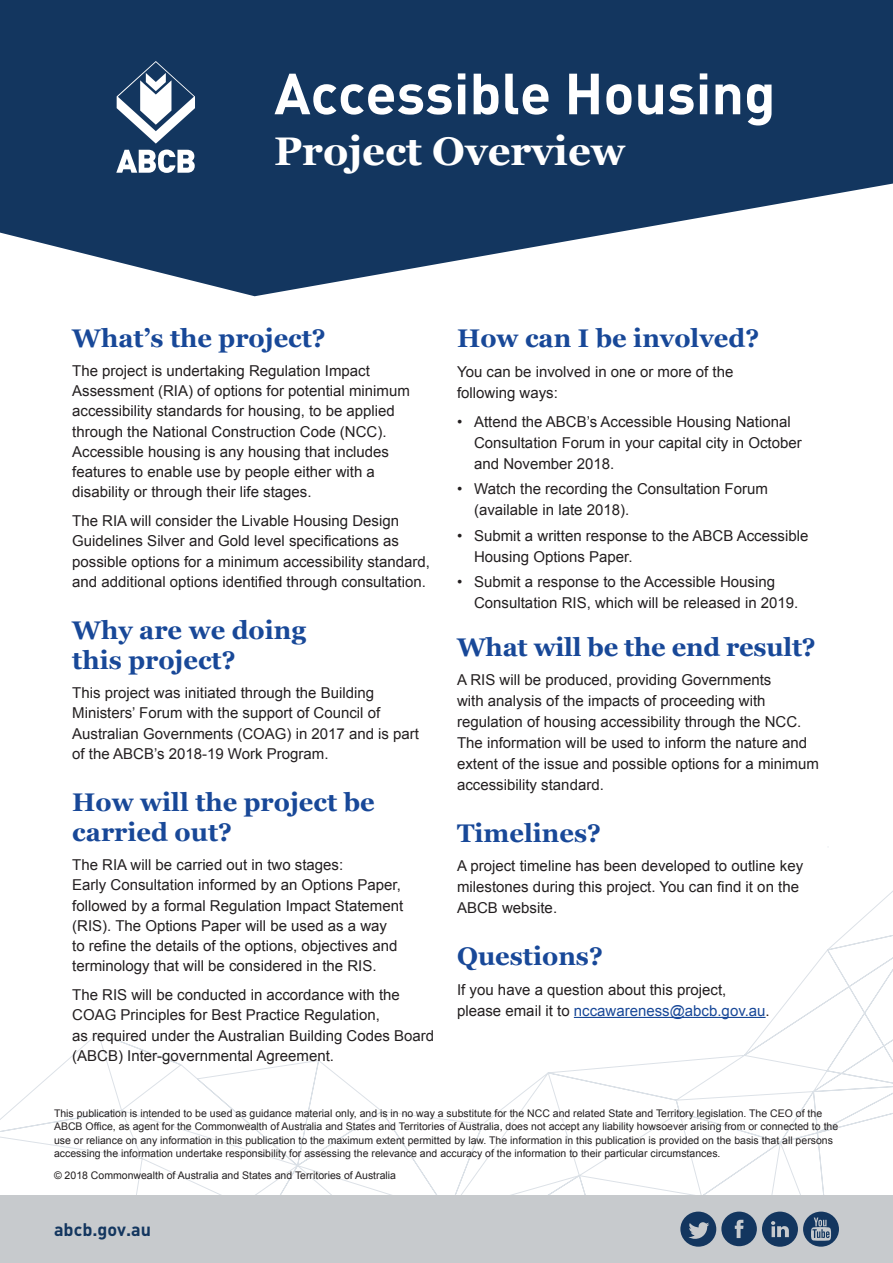
<style>
.page{position:relative;width:893px;height:1263px;background:#fff}
.page>*{position:absolute;margin:0;border:0;box-sizing:border-box;transform-origin:0 0}
.t1{font:700 57px "DIN";color:#fff}
.t2{font:700 39.9px "Georgia";color:#fff}
.t3{font:700 25.5px/30.6px "Georgia";color:#184898}
.t4{font:700 18px "DIN";color:#13365f}
.t5{font:15px/20.2px "Arial";color:#231f20}
.t6{font:10.5px/13.5px "Arial";color:#231f20}
.s1{color:#184898}
</style>
<div class="page">
<svg style="left:0;top:891px;width:893px;height:304px"></svg>
<div style="left:0;top:1195px;width:893px;height:68px;background:#c7cacd"></div>
<hr style="left:574px;top:1017px;width:192px;height:1px;background:#184898">
<svg style="left:0;top:0;width:893px;height:296px;fill:#13365f"></svg>
<svg style="left:117px;top:61px;width:78px;height:83px"></svg>
<svg style="left:116px;top:150px;width:79px;height:23px"></svg>
<svg style="left:680px;top:1211px;width:159px;height:36px"></svg>
<h1 class="t1" style="left:274px;top:56px;width:503px">Accessible Housing</h1>
<h2 class="t2" style="left:274px;top:121px;width:353px">Project Overview</h2>
<h3 class="t3" style="left:72px;top:322px;width:255px">What’s the project?</h3>
<p class="t5" style="left:72px;top:361px;width:339px">The project is undertaking Regulation Impact Assessment (RIA) of options for potential minimum accessibility standards for housing, to be applied through the National Construction Code (NCC).<br>Accessible housing is any housing that includes features to enable use by people either with a disability or through their life stages.</p>
<p class="t5" style="left:72px;top:511px;width:704px">The RIA will consider the Livable Housing Design<br>Guidelines Silver and Gold level specifications as<br>possible options for a minimum accessibility standard,<br>and additional options identified through consultation. • Submit a response to the Accessible Housing</p>
<h3 class="t3" style="left:72px;top:613px;width:235px">Why are we doing this project?</h3>
<p class="t5" style="left:72px;top:683px;width:348px">This project was initiated through the Building Ministers’ Forum with the support of Council of Australian Governments (COAG) in 2017 and is part of the ABCB’s 2018-19 Work Program.</p>
<h3 class="t3" style="left:72px;top:785px;width:304px">How will the project be carried out?</h3>
<p class="t5" style="left:72px;top:855px;width:332px">The RIA will be carried out in two stages:<br>Early Consultation informed by an Options Paper, followed by a formal Regulation Impact Statement (RIS). The Options Paper will be used as a way to refine the details of the options, objectives and terminology that will be considered in the RIS.</p>
<p class="t5" style="left:72px;top:985px;width:363px">The RIS will be conducted in accordance with the COAG Principles for Best Practice Regulation,<br>as required under the Australian Building Codes Board (ABCB) Inter-governmental Agreement.</p>
<h3 class="t3" style="left:457px;top:322px;width:304px">How can I be involved?</h3>
<p class="t5" style="left:457px;top:361px;width:278px;line-height:21px">You can be involved in one or more of the following ways:</p>
<p class="t5" style="left:474px;top:412px;width:329px;line-height:21px;text-indent:-17px">• Attend the ABCB’s Accessible Housing National<br>Consultation Forum in your capital city in October and November 2018.</p>
<p class="t5" style="left:474px;top:479px;width:295px;line-height:21px;text-indent:-17px">• Watch the recording the Consultation Forum (available in late 2018).</p>
<p class="t5" style="left:474px;top:525px;width:336px;line-height:21px;text-indent:-17px">• Submit a written response to the ABCB Accessible<br>Housing Options Paper.</p>
<p class="t5" style="left:474px;top:593px;width:326px">Consultation RIS, which will be released in 2019.</p>
<h3 class="t3" style="left:457px;top:630px;width:360px">What will be the end result?</h3>
<p class="t5" style="left:457px;top:669px;width:363px;line-height:21px">A RIS will be produced, providing Governments<br>with analysis of the impacts of proceeding with regulation of housing accessibility through the NCC.<br>The information will be used to inform the nature and extent of the issue and possible options for a minimum accessibility standard.</p>
<h3 class="t3" style="left:457px;top:816px;width:145px">Timelines?</h3>
<p class="t5" style="left:457px;top:856px;width:348px;line-height:21px">A project timeline has been developed to outline key milestones during this project. You can find it on the<br>ABCB website.</p>
<h3 class="t3" style="left:457px;top:940px;width:147px">Questions?</h3>
<p class="t5" style="left:457px;top:979px;width:314px;line-height:21px">If you have a question about this project, please email it to <span class="s1">nccawareness@abcb.gov.au</span>.</p>
<p class="t6" style="left:54px;top:1106px;width:786px">This publication is intended to be used as guidance material only, and is in no way a substitute for the NCC and related State and Territory legislation. The CEO of the ABCB Office, as agent for the Commonwealth of Australia and States and Territories of Australia, does not accept any liability howsoever arising from or connected to the use or reliance on any information in this publication to the maximum extent permitted by law. The information in this publication is provided on the basis that all persons accessing the information undertake responsibility for assessing the relevance and accuracy of the information to their particular circumstances.</p>
<p class="t6" style="left:54px;top:1169px;width:343px">© 2018 Commonwealth of Australia and States and Territories of Australia</p>
<p class="t4" style="left:54px;top:1218px;width:99px">abcb.gov.au</p>
</div>
